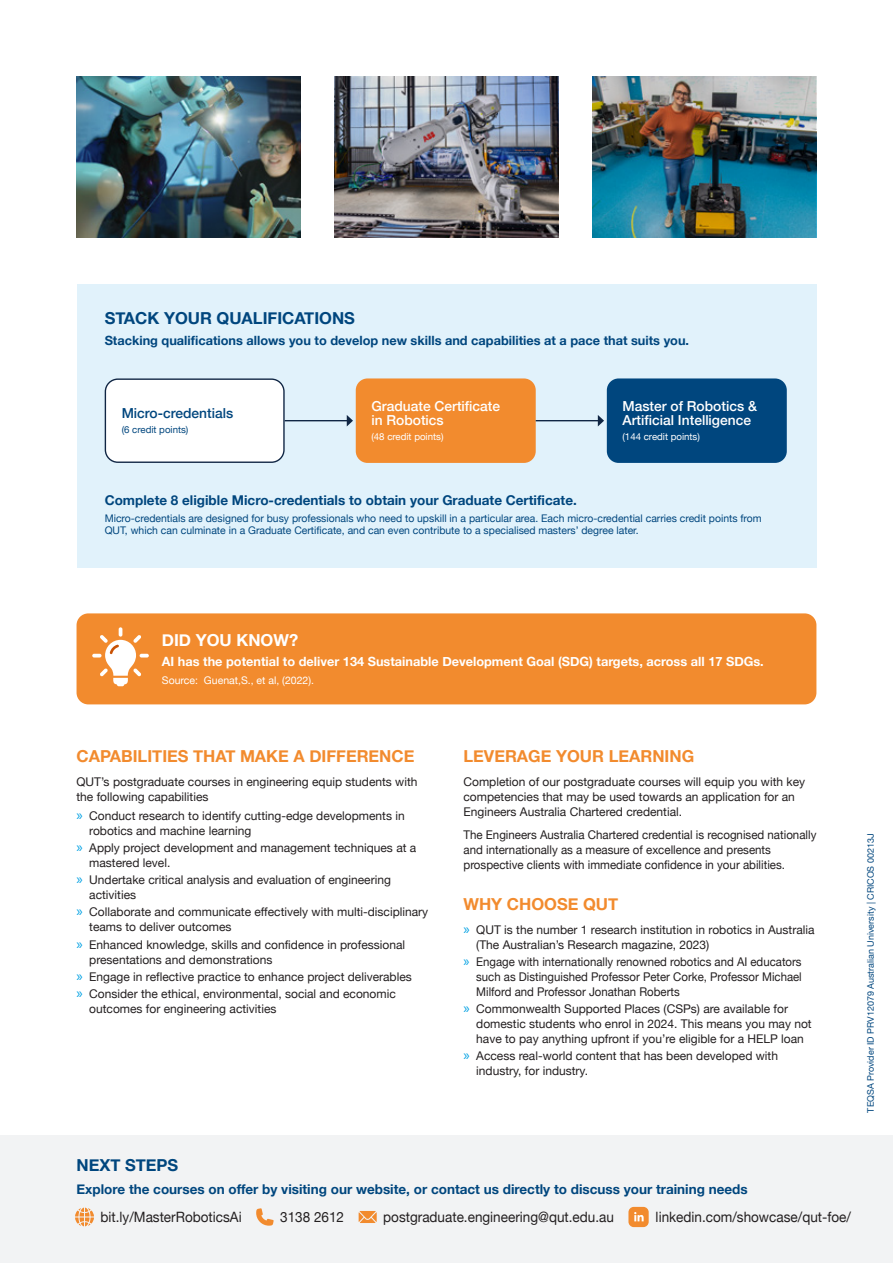
<style>
.page{position:relative;width:893px;height:1263px;background:#fff}
.page>*{position:absolute;margin:0;border:0;box-sizing:border-box;transform-origin:0 0}
.t1{font:700 16.5px "Helvetica Neue";color:#f28b2e}
.t2{font:700 16.5px "Helvetica Neue";color:#00467e}
.t3{font:700 16.5px "Helvetica Neue";color:#fff}
.body_front{font:14.25px "Helvetica Neue";color:#231f20;scale:.95 1}
.body_front-2{font:500 13.8px/14.5px "Helvetica Neue";color:#fff}
.body_front-3{font:500 13.8px "Helvetica Neue";color:#00467e}
.body_front-4{font:700 13.5px "Helvetica Neue";color:#00467e}
.intro{font:700 13.5px "Helvetica Neue";color:#00467e}
.t4{font:700 12.75px "Helvetica Neue";color:#00467e}
.t5{font:700 12.75px "Helvetica Neue";color:#fff}
.body_back{font:12px/15px "Helvetica Neue";color:#231f20}
.body_back-2{font:12px/15px "Helvetica Neue";color:#231f20;scale:.96 1}
.body_back-3{font:12px/15px "Helvetica Neue";color:#231f20;text-align:justify;scale:.95 1}
.body_front-5{font:10.5px/12px "Helvetica Neue";color:#00467e}
.t6{font:10.5px "Helvetica Neue";color:#fff}
.body{font:9.6px "Helvetica Neue";color:#fff}
.body_front-6{font:9.6px "Helvetica Neue";color:#fff}
.body_front-7{font:9.6px "Helvetica Neue";color:#00467e}
.t7{font:9px "Helvetica Neue";color:#00467e}
.s1{font-family:"Myriad Pro";font-size:15px;color:#00a1e3}
</style>
<div class="page">
<div style="left:77px;top:284px;width:739px;height:283px;background:#e1f2fb"></div>
<div style="left:105px;top:379px;width:179px;height:83px;background:#fff;border-radius:12px"></div>
<div style="left:105px;top:378px;width:180px;height:85px;border:1px solid #102644;border-radius:12px"></div>
<div style="left:356px;top:378px;width:180px;height:85px;background:#f28b2e;border-radius:12px"></div>
<div style="left:607px;top:378px;width:180px;height:85px;background:#00467e;border-radius:12px"></div>
<hr style="left:285px;top:420px;width:62px;height:1px;background:#102644">
<svg style="left:347px;top:415px;width:6px;height:11px"></svg>
<hr style="left:536px;top:420px;width:63px;height:1px;background:#102644">
<svg style="left:598px;top:415px;width:6px;height:11px"></svg>
<div style="left:0;top:1135px;width:893px;height:128px;background:#f2f3f4"></div>
<svg style="left:359px;top:1211px;width:18px;height:12px"></svg>
<svg style="left:256px;top:1208px;width:18px;height:18px"></svg>
<div style="left:628px;top:1207px;width:21px;height:20px;background:#f28b2e;border-radius:5px"></div>
<svg style="left:634px;top:1212px;width:10px;height:9px"></svg>
<svg style="left:75px;top:1207px;width:19px;height:19px"></svg>
<div style="left:77px;top:613px;width:739px;height:91px;background:#f28b2e;border-radius:12px"></div>
<svg style="left:92px;top:627px;width:57px;height:59px"></svg>
<img style="left:77px;top:77px;width:223px;height:161px">
<img style="left:334px;top:77px;width:224px;height:161px">
<img style="left:592px;top:77px;width:224px;height:161px">
<h1 class="t2" style="left:105px;top:306px;width:252px">STACK YOUR QUALIFICATIONS</h1>
<h3 class="t4" style="left:105px;top:331px;width:586px">Stacking qualifications allows you to develop new skills and capabilities at a pace that suits you.</h3>
<p class="body_front-3" style="left:122px;top:402px;width:113px">Micro-credentials</p>
<p class="body_front-7" style="left:122px;top:423px;width:68px">(6 credit points)</p>
<p class="body_front-2" style="left:371px;top:398px;width:130px">Graduate Certificate in Robotics</p>
<p class="body_front-6" style="left:371px;top:430px;width:74px">(48 credit points)</p>
<p class="body_front-2" style="left:622px;top:398px;width:136px">Master of Robotics &amp;<br>Artificial Intelligence</p>
<p class="body" style="left:622px;top:430px;width:79px">(144 credit points)</p>
<p class="intro" style="left:105px;top:489px;width:474px">Complete 8 eligible Micro-credentials to obtain your Graduate Certificate.</p>
<p class="body_front-5" style="left:105px;top:513px;width:658px">Micro-credentials are designed for busy professionals who need to upskill in a particular area. Each micro-credential carries credit points from<br>QUT, which can culminate in a Graduate Certificate, and can even contribute to a specialised masters’ degree later.</p>
<h1 class="t3" style="left:162px;top:627px;width:138px">DID YOU KNOW?</h1>
<h3 class="t5" style="left:162px;top:651px;width:603px">AI has the potential to deliver 134 Sustainable Development Goal (SDG) targets, across all 17 SDGs.</h3>
<p class="t6" style="left:162px;top:672px;width:154px">Source: Guenat,S., et al, (2022).</p>
<h1 class="t1" style="left:77px;top:743px;width:339px">CAPABILITIES THAT MAKE A DIFFERENCE</h1>
<p class="body_back" style="left:77px;top:775px;width:342px">QUT’s postgraduate courses in engineering equip students with the following capabilities</p>
<p class="body_back" style="left:89px;top:809px;width:317px;text-indent:-13px"><span class="s1">»</span> Conduct research to identify cutting-edge developments in robotics and machine learning</p>
<p class="body_back" style="left:89px;top:841px;width:329px;text-indent:-13px"><span class="s1">»</span> Apply project development and management techniques at a mastered level.</p>
<p class="body_back" style="left:89px;top:873px;width:303px;text-indent:-13px"><span class="s1">»</span> Undertake critical analysis and evaluation of engineering activities</p>
<p class="body_back" style="left:89px;top:905px;width:340px;text-indent:-13px"><span class="s1">»</span> Collaborate and communicate effectively with multi-disciplinary teams to deliver outcomes</p>
<p class="body_back" style="left:89px;top:937px;width:317px;text-indent:-13px"><span class="s1">»</span> Enhanced knowledge, skills and confidence in professional presentations and demonstrations</p>
<p class="body_back" style="left:77px;top:969px;width:337px"><span class="s1">»</span> Engage in reflective practice to enhance project deliverables</p>
<p class="body_back" style="left:89px;top:987px;width:308px;text-indent:-13px"><span class="s1">»</span> Consider the ethical, environmental, social and economic outcomes for engineering activities</p>
<h1 class="t1" style="left:463px;top:743px;width:232px">LEVERAGE YOUR LEARNING</h1>
<p class="body_back" style="left:463px;top:775px;width:343px">Completion of our postgraduate courses will equip you with key competencies that may be used towards an application for an<br>Engineers Australia Chartered credential.</p>
<p class="body_back-2" style="left:463px;top:828px;width:369px">The Engineers Australia Chartered credential is recognised nationally and internationally as a measure of excellence and presents prospective clients with immediate confidence in your abilities.</p>
<h1 class="t1" style="left:463px;top:891px;width:156px">WHY CHOOSE QUT</h1>
<p class="body_back" style="left:476px;top:922px;width:340px;text-indent:-13px"><span class="s1">»</span> QUT is the number 1 research institution in robotics in Australia (The Australian’s Research magazine, 2023)</p>
<p class="body_back-3" style="left:476px;top:954px;width:344px;text-indent:-13px"><span class="s1">»</span> Engage with internationally renowned robotics and AI educators such as Distinguished Professor Peter Corke, Professor Michael Milford and Professor Jonathan Roberts</p>
<p class="body_back" style="left:476px;top:1002px;width:337px;text-indent:-13px"><span class="s1">»</span> Commonwealth Supported Places (CSPs) are available for domestic students who enrol in 2024. This means you may not have to pay anything upfront if you’re eligible for a HELP loan</p>
<p class="body_back" style="left:476px;top:1049px;width:303px;text-indent:-13px"><span class="s1">»</span> Access real-world content that has been developed with industry, for industry.</p>
<p class="t7" style="left:864px;top:1112px;width:281px;rotate:-90deg">TEQSA Provider ID PRV12079 Australian University | CRICOS 00213J</p>
<h1 class="t2" style="left:77px;top:1152px;width:103px">NEXT STEPS</h1>
<p class="body_front-4" style="left:77px;top:1178px;width:673px">Explore the courses on offer by visiting our website, or contact us directly to discuss your training needs</p>
<p class="body_front" style="left:656px;top:1207px;width:207px">linkedin.com/showcase/qut-foe/</p>
<p class="body_front" style="left:101px;top:1207px;width:150px">bit.ly/MasterRoboticsAi</p>
<p class="body_front" style="left:280px;top:1207px;width:69px">3138 2612</p>
<p class="body_front" style="left:383px;top:1207px;width:244px">postgraduate.engineering@qut.edu.au</p>
</div>
